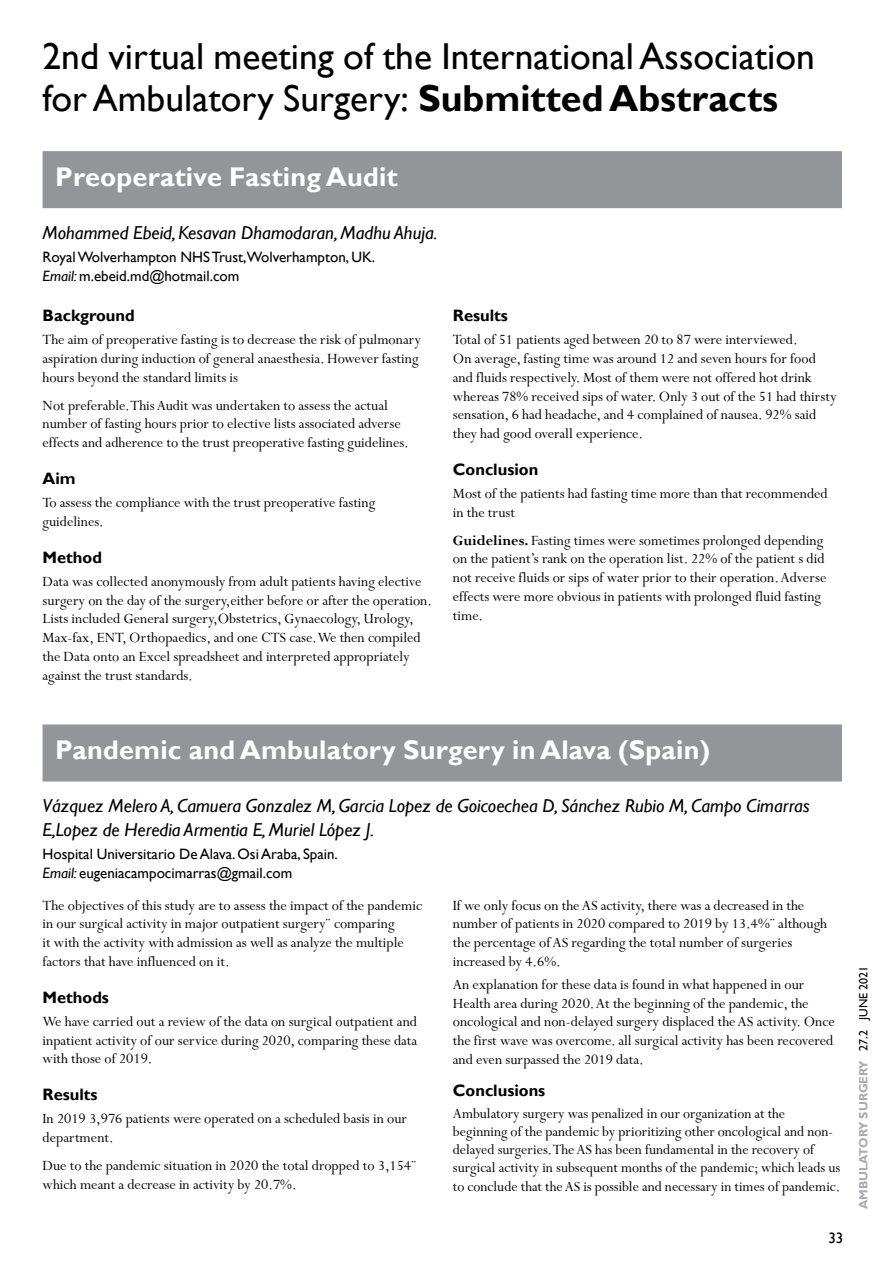
<style>
.page{position:relative;width:893px;height:1263px;background:#fff}
.page>*{position:absolute;margin:0;border:0;box-sizing:border-box;transform-origin:0 0}
.t1{font:37.5px/42px "Gill Sans";color:#000}
.t2{font:700 27px "Gill Sans";letter-spacing:.01em;color:#fff}
.t3{font:italic 18.75px/24px "Gill Sans";color:#000}
.t4{font:700 16.5px "Gill Sans";color:#000}
.t5{font:15.75px/18.8px "Perpetua";color:#000}
.t6{font:15px/18.8px "Gill Sans";color:#000}
.t7{font:700 12px "Gill Sans";color:#a9abae}
.s1{font-weight:700}
.s2{font-style:italic}
.s3{font-weight:400;color:#000}
</style>
<div class="page">
<div style="left:43px;top:151px;width:799px;height:57px;background:#939598"></div>
<div style="left:43px;top:724px;width:799px;height:57px;background:#939598"></div>
<h1 class="t1" style="left:43px;top:36px;width:774px">2nd virtual meeting of the International Association for Ambulatory Surgery: <span class="s1">Submitted Abstracts</span></h1>
<h2 class="t2" style="left:55px;top:161px;width:344px">Preoperative Fasting Audit</h2>
<p class="t3" style="left:43px;top:221px;width:397px">Mohammed Ebeid, Kesavan Dhamodaran, Madhu Ahuja.</p>
<p class="t6" style="left:43px;top:248px;width:334px">Royal Wolverhampton NHS Trust,Wolverhampton, UK.<br><span class="s2">Email:</span> m.ebeid.md@hotmail.com</p>
<p class="t4" style="left:43px;top:306px;width:94px">Background</p>
<p class="t5" style="left:43px;top:331px;width:380px">The aim of preoperative fasting is to decrease the risk of pulmonary aspiration during induction of general anaesthesia. However fasting hours beyond the standard limits is</p>
<p class="t5" style="left:43px;top:396px;width:368px">Not preferable. This Audit was undertaken to assess the actual number of fasting hours prior to elective lists associated adverse effects and adherence to the trust preoperative fasting guidelines.</p>
<p class="t4" style="left:43px;top:469px;width:35px">Aim</p>
<p class="t5" style="left:43px;top:494px;width:334px">To assess the compliance with the trust preoperative fasting guidelines.</p>
<p class="t4" style="left:43px;top:547px;width:61px">Method</p>
<p class="t5" style="left:43px;top:573px;width:391px">Data was collected anonymously from adult patients having elective surgery on the day of the surgery,either before or after the operation.<br>Lists included General surgery,Obstetrics, Gynaecology, Urology, Max-fax, ENT, Orthopaedics, and one CTS case. We then compiled the Data onto an Excel spreadsheet and interpreted appropriately against the trust standards.</p>
<p class="t4" style="left:453px;top:306px;width:57px">Results</p>
<p class="t5" style="left:453px;top:331px;width:385px">Total of 51 patients aged between 20 to 87 were interviewed.<br>On average, fasting time was around 12 and seven hours for food and fluids respectively. Most of them were not offered hot drink whereas 78% received sips of water. Only 3 out of the 51 had thirsty sensation, 6 had headache, and 4 complained of nausea. 92% said they had good overall experience.</p>
<p class="t4" style="left:453px;top:460px;width:87px">Conclusion</p>
<p class="t5" style="left:453px;top:485px;width:376px">Most of the patients had fasting time more than that recommended in the trust</p>
<p class="t5" style="left:453px;top:531px;width:375px"><span class="s1">Guidelines.</span> Fasting times were sometimes prolonged depending on the patient’s rank on the operation list. 22% of the patient s did not receive fluids or sips of water prior to their operation. Adverse effects were more obvious in patients with prolonged fluid fasting time.</p>
<h2 class="t2" style="left:55px;top:734px;width:656px">Pandemic and Ambulatory Surgery in Alava (Spain)</h2>
<p class="t3" style="left:43px;top:794px;width:769px">Vázquez Melero A, Camuera Gonzalez M, Garcia Lopez de Goicoechea D, Sánchez Rubio M, Campo Cimarras<br>E,Lopez de Heredia Armentia E, Muriel López J.</p>
<p class="t6" style="left:43px;top:845px;width:297px">Hospital Universitario De Alava. Osi Araba, Spain.<br><span class="s2">Email:</span> eugeniacampocimarras@gmail.com</p>
<p class="t5" style="left:43px;top:896px;width:381px">The objectives of this study are to assess the impact of the pandemic in our surgical activity in major outpatient surgery¨ comparing<br>it with the activity with admission as well as analyze the multiple factors that have influenced on it.</p>
<p class="t4" style="left:43px;top:987px;width:68px">Methods</p>
<p class="t5" style="left:43px;top:1012px;width:376px;text-align:justify">We have carried out a review of the data on surgical outpatient and inpatient activity of our service during 2020, comparing these data with those of 2019.</p>
<p class="t4" style="left:43px;top:1085px;width:57px">Results</p>
<p class="t5" style="left:43px;top:1110px;width:366px">In 2019 3,976 patients were operated on a scheduled basis in our department.</p>
<p class="t5" style="left:43px;top:1156px;width:375px">Due to the pandemic situation in 2020 the total dropped to 3,154¨ which meant a decrease in activity by 20.7%.</p>
<p class="t5" style="left:453px;top:896px;width:376px">If we only focus on the AS activity, there was a decreased in the number of patients in 2020 compared to 2019 by 13.4%¨ although the percentage of AS regarding the total number of surgeries increased by 4.6%.</p>
<p class="t5" style="left:453px;top:975px;width:383px">An explanation for these data is found in what happened in our Health area during 2020. At the beginning of the pandemic, the oncological and non-delayed surgery displaced the AS activity. Once the first wave was overcome. all surgical activity has been recovered and even surpassed the 2019 data.</p>
<p class="t4" style="left:453px;top:1080px;width:94px">Conclusions</p>
<p class="t5" style="left:453px;top:1105px;width:389px;line-height:18.1px">Ambulatory surgery was penalized in our organization at the beginning of the pandemic by prioritizing other oncological and non&shy;delayed surgeries. The AS has been fundamental in the recovery of surgical activity in subsequent months of the pandemic; which leads us to conclude that the AS is possible and necessary in times of pandemic.</p>
<p class="t6" style="left:828px;top:1228px;width:16px">33</p>
<p class="t7" style="left:856px;top:1209px;width:245px;rotate:-90deg">AMBULATORY SURGERY <span class="s3">27.2 JUNE 2021</span></p>
</div>
